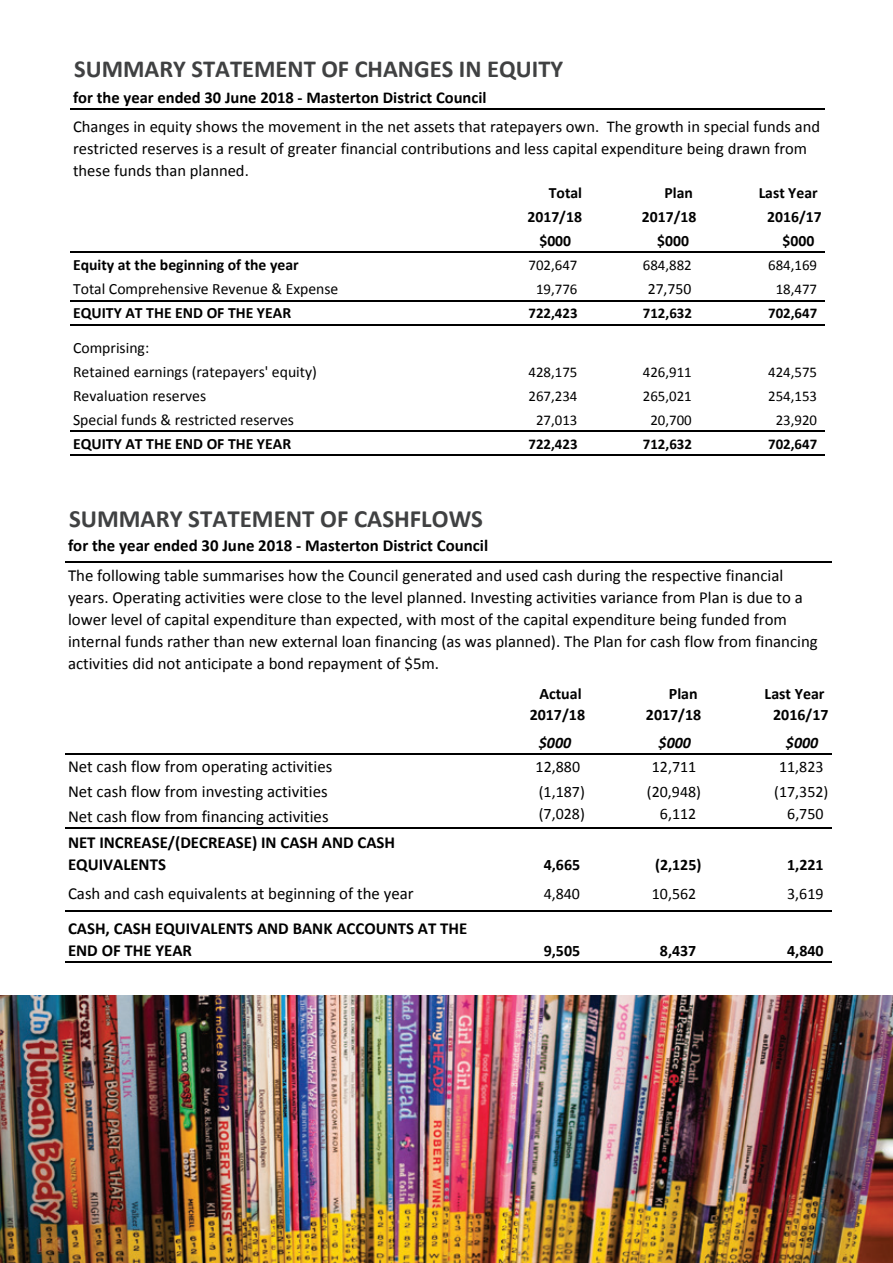
<style>
.page{position:relative;width:893px;height:1263px;background:#fff}
.page>*{position:absolute;margin:0;border:0;box-sizing:border-box;transform-origin:0 0}
.t1{font:700 24.9px "Calibri";color:#404142}
.t2{font:700 24.45px "Calibri";color:#404142}
.t3{font:16.8px/22.2px "Calibri";color:#000}
.t4{font:700 16.8px/22.2px "Calibri";color:#000}
.t5{font:16.5px/21.8px "Calibri";color:#000}
.t6{font:700 16.5px "Calibri";color:#000}
.t7{font:15.9px "Calibri";color:#000}
.t8{font:700 15.9px "Calibri";color:#000}
.t9{font:italic 700 15.9px "Calibri";color:#000}
.t10{font:15.75px/24.2px "Calibri";color:#000}
.t11{font:700 15.75px "Calibri";color:#000}
.t12{font:14.85px "Calibri";color:#000}
.t13{font:700 14.85px "Calibri";color:#000}
</style>
<div class="page">
<hr style="left:70px;top:108px;width:755px;height:2px;background:#000">
<hr style="left:70px;top:252px;width:755px;height:1px;background:#000">
<hr style="left:70px;top:300px;width:755px;height:1px;background:#000">
<hr style="left:70px;top:324px;width:755px;height:1px;background:#000">
<hr style="left:70px;top:430px;width:755px;height:2px;background:#000">
<hr style="left:70px;top:454px;width:755px;height:2px;background:#000">
<hr style="left:65px;top:561px;width:767px;height:2px;background:#000">
<hr style="left:65px;top:753px;width:767px;height:2px;background:#000">
<hr style="left:65px;top:827px;width:767px;height:2px;background:#000">
<hr style="left:65px;top:910px;width:767px;height:2px;background:#000">
<hr style="left:65px;top:961px;width:767px;height:2px;background:#000">
<img style="left:0;top:995px;width:893px;height:268px">
<h2 class="t2" style="left:74px;top:54px;width:491px">SUMMARY STATEMENT OF CHANGES IN EQUITY</h2>
<p class="t6" style="left:73px;top:87px;width:415px">for the year ended 30 June 2018 ‐ Masterton District Council</p>
<p class="t5" style="left:73px;top:116px;width:749px">Changes in equity shows the movement in the net assets that ratepayers own. The growth in special funds and restricted reserves is a result of greater financial contributions and less capital expenditure being drawn from these funds than planned.</p>
<p class="t11" style="left:549px;top:183px;width:35px">Total</p>
<p class="t11" style="left:664px;top:183px;width:30px">Plan</p>
<p class="t11" style="left:759px;top:183px;width:61px">Last Year</p>
<p class="t11" style="left:527px;top:207px;width:56px">2017/18</p>
<p class="t11" style="left:642px;top:207px;width:56px">2017/18</p>
<p class="t11" style="left:767px;top:207px;width:56px">2016/17</p>
<p class="t11" style="left:539px;top:231px;width:33px">$000</p>
<p class="t11" style="left:657px;top:231px;width:33px">$000</p>
<p class="t11" style="left:783px;top:231px;width:33px">$000</p>
<p class="t11" style="left:73px;top:255px;width:227px">Equity at the beginning of the year</p>
<p class="t12" style="left:528px;top:256px;width:50px">702,647</p>
<p class="t12" style="left:643px;top:256px;width:50px">684,882</p>
<p class="t12" style="left:768px;top:256px;width:50px">684,169</p>
<p class="t10" style="left:73px;top:277px;width:267px">Total Comprehensive Revenue &amp; Expense</p>
<p class="t12" style="left:536px;top:280px;width:43px">19,776</p>
<p class="t10" style="left:648px;top:277px;width:45px">27,750</p>
<p class="t12" style="left:776px;top:280px;width:43px">18,477</p>
<p class="t11" style="left:73px;top:303px;width:220px">EQUITY AT THE END OF THE YEAR</p>
<p class="t13" style="left:528px;top:304px;width:51px">722,423</p>
<p class="t13" style="left:643px;top:304px;width:51px">712,632</p>
<p class="t13" style="left:768px;top:304px;width:51px">702,647</p>
<p class="t10" style="left:73px;top:335px;width:245px">Comprising:<br>Retained earnings (ratepayers' equity)</p>
<p class="t12" style="left:528px;top:362px;width:50px">428,175</p>
<p class="t12" style="left:643px;top:362px;width:50px">426,911</p>
<p class="t12" style="left:768px;top:362px;width:50px">424,575</p>
<p class="t10" style="left:73px;top:383px;width:135px">Revaluation reserves</p>
<p class="t12" style="left:528px;top:386px;width:50px">267,234</p>
<p class="t12" style="left:643px;top:386px;width:50px">265,021</p>
<p class="t12" style="left:768px;top:386px;width:50px">254,153</p>
<p class="t10" style="left:73px;top:408px;width:222px">Special funds &amp; restricted reserves</p>
<p class="t12" style="left:536px;top:410px;width:43px">27,013</p>
<p class="t12" style="left:650px;top:410px;width:43px">20,700</p>
<p class="t12" style="left:776px;top:410px;width:43px">23,920</p>
<p class="t11" style="left:73px;top:434px;width:220px">EQUITY AT THE END OF THE YEAR</p>
<p class="t13" style="left:528px;top:434px;width:51px">722,423</p>
<p class="t13" style="left:643px;top:434px;width:51px">712,632</p>
<p class="t13" style="left:768px;top:434px;width:51px">702,647</p>
<h1 class="t1" style="left:69px;top:502px;width:415px">SUMMARY STATEMENT OF CASHFLOWS</h1>
<p class="t4" style="left:68px;top:534px;width:422px">for the year ended 30 June 2018 ‐ Masterton District Council</p>
<p class="t3" style="left:68px;top:564px;width:751px">The following table summarises how the Council generated and used cash during the respective financial years. Operating activities were close to the level planned. Investing activities variance from Plan is due to a lower level of capital expenditure than expected, with most of the capital expenditure being funded from internal funds rather than new external loan financing (as was planned). The Plan for cash flow from financing activities did not anticipate a bond repayment of $5m.</p>
<p class="t8" style="left:539px;top:683px;width:44px">Actual</p>
<p class="t8" style="left:669px;top:683px;width:30px">Plan</p>
<p class="t8" style="left:765px;top:683px;width:62px">Last Year</p>
<p class="t8" style="left:530px;top:704px;width:57px">2017/18</p>
<p class="t8" style="left:646px;top:704px;width:57px">2017/18</p>
<p class="t8" style="left:773px;top:704px;width:57px">2016/17</p>
<p class="t9" style="left:539px;top:732px;width:34px">$000</p>
<p class="t9" style="left:659px;top:732px;width:34px">$000</p>
<p class="t9" style="left:786px;top:732px;width:34px">$000</p>
<p class="t3" style="left:68px;top:756px;width:266px">Net cash flow from operating activities</p>
<p class="t7" style="left:536px;top:757px;width:46px">12,880</p>
<p class="t7" style="left:652px;top:757px;width:46px">12,711</p>
<p class="t7" style="left:779px;top:757px;width:46px">11,823</p>
<p class="t3" style="left:68px;top:780px;width:261px">Net cash flow from investing activities</p>
<p class="t7" style="left:539px;top:782px;width:48px">(1,187)</p>
<p class="t7" style="left:647px;top:782px;width:56px">(20,948)</p>
<p class="t7" style="left:774px;top:782px;width:56px">(17,352)</p>
<p class="t3" style="left:68px;top:805px;width:262px">Net cash flow from financing activities</p>
<p class="t7" style="left:539px;top:804px;width:48px">(7,028)</p>
<p class="t7" style="left:660px;top:804px;width:38px">6,112</p>
<p class="t7" style="left:787px;top:804px;width:38px">6,750</p>
<p class="t8" style="left:544px;top:854px;width:38px">4,665</p>
<p class="t8" style="left:655px;top:854px;width:48px">(2,125)</p>
<p class="t8" style="left:787px;top:854px;width:38px">1,221</p>
<p class="t3" style="left:68px;top:883px;width:347px">Cash and cash equivalents at beginning of the year</p>
<p class="t7" style="left:544px;top:884px;width:38px">4,840</p>
<p class="t7" style="left:652px;top:884px;width:46px">10,562</p>
<p class="t7" style="left:787px;top:884px;width:38px">3,619</p>
<p class="t4" style="left:68px;top:831px;width:329px">NET INCREASE/(DECREASE) IN CASH AND CASH<br>EQUIVALENTS</p>
<p class="t4" style="left:68px;top:917px;width:401px">CASH, CASH EQUIVALENTS AND BANK ACCOUNTS AT THE<br>END OF THE YEAR</p>
<p class="t8" style="left:544px;top:940px;width:38px">9,505</p>
<p class="t8" style="left:660px;top:940px;width:38px">8,437</p>
<p class="t8" style="left:787px;top:940px;width:38px">4,840</p>
</div>
